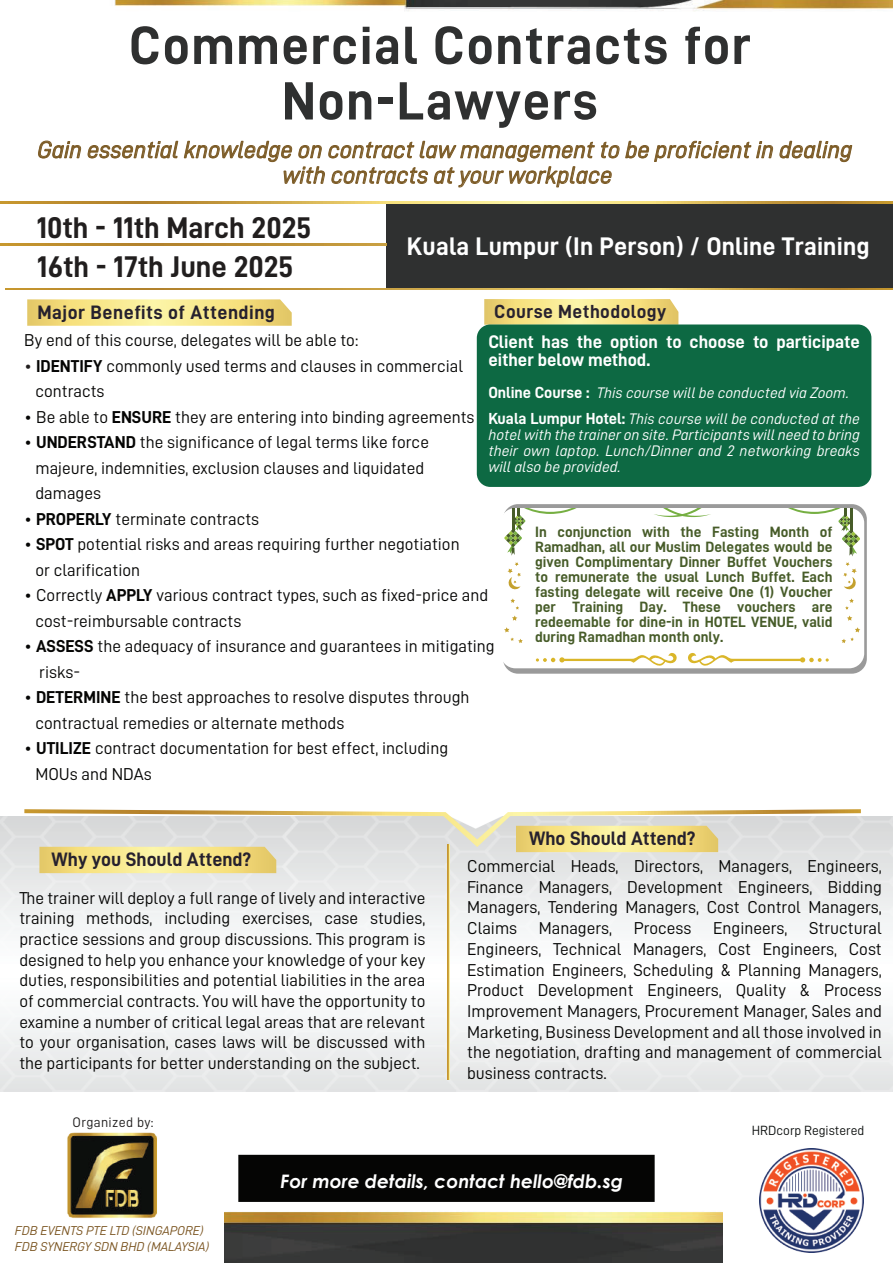
<style>
.page{position:relative;width:893px;height:1263px;background:#fff}
.page>*{position:absolute;margin:0;border:0;box-sizing:border-box;transform-origin:0 0}
.t1{font:54px/55.5px "D DIN Bold";letter-spacing:.025em;color:#2f3030;text-align:center}
.t2{font:30px "D DIN Bold";color:#211e1e}
.t3{font:25.5px "D DIN Bold";letter-spacing:.005em;color:#fff}
.t4{font:24px/25.5px "D DIN Italic";color:#7c5b26;text-align:center}
.t5{font:19.5px "D DIN Bold";color:#26212e}
.t6{font:19.5px "D DIN Bold";letter-spacing:.025em;color:#26212e}
.t7{font:18.9px "D DIN Bold";letter-spacing:.025em;color:#28222f}
.t8{font:italic 700 18.6px "Century Gothic";color:#fff}
.t9{font:18.3px/17.5px "D DIN Bold";color:#fff}
.t10{font:17.25px/20.7px "D DIN";color:#050504}
.t11{font:15.3px/16px "D DIN Italic";color:#fff}
.t12{font:15px/15px "D DIN Bold";color:#475c29;text-align:justify}
.t13{font:13.95px "D DIN";letter-spacing:.025em;color:#201e1e}
.t14{font:13.35px "D DIN";color:#0e1110}
.t15{font:12.9px/15.5px "D DIN Italic";color:#7a5420}
.s1{font-family:"D DIN Bold";font-size:16.05px}
.s2{color:#211e1e}
.s3{font-family:"D DIN Bold"}
</style>
<div class="page">
<img style="left:1px;top:0;width:892px;height:1263px">
<svg style="left:27px;top:299px;width:265px;height:27px;background:#f5e28a"></svg>
<svg style="left:38px;top:140px;width:43px;height:19px"></svg>
<svg style="left:779px;top:141px;width:74px;height:21px"></svg>
<svg style="left:87px;top:141px;width:686px;height:47px"></svg>
<img style="left:1px;top:816px;width:892px;height:276px">
<hr style="left:448px;top:845px;width:1px;height:234px;background:#cda445">
<svg style="left:24px;top:809px;width:837px;height:64px;background:#e4dec5"></svg>
<div style="left:1px;top:1210px;width:223px;height:53px;background:#fff"></div>
<div style="left:723px;top:1210px;width:170px;height:53px;background:#fff"></div>
<img style="left:49px;top:1113px;width:126px;height:105px">
<img style="left:759px;top:1148px;width:105px;height:105px">
<svg style="left:484px;top:299px;width:194px;height:26px;background:#f4e188"></svg>
<div style="left:477px;top:324px;width:394px;height:163px;background:#0d6943;border-radius:14px"></div>
<svg style="left:1px;top:202px;width:892px;height:2px;background:#d7b55a"></svg>
<div style="left:386px;top:205px;width:507px;height:83px;background:#2f3030"></div>
<svg style="left:5px;top:288px;width:888px;height:2px;background:#caa245"></svg>
<svg style="left:1px;top:244px;width:385px;height:1px"></svg>
<svg style="left:503px;top:504px;width:364px;height:170px;background:#a2a2a2"></svg>
<div style="left:500px;top:508px;width:364px;height:160px;background:#fff;border-radius:15px"></div>
<svg style="left:510px;top:598px;width:9px;height:23px"></svg>
<svg style="left:504px;top:627px;width:19px;height:16px"></svg>
<svg style="left:507px;top:562px;width:14px;height:28px"></svg>
<svg style="left:845px;top:598px;width:9px;height:23px"></svg>
<svg style="left:842px;top:627px;width:18px;height:16px"></svg>
<svg style="left:843px;top:562px;width:14px;height:28px"></svg>
<svg style="left:502px;top:508px;width:75px;height:48px"></svg>
<svg style="left:788px;top:508px;width:83px;height:48px"></svg>
<svg style="left:654px;top:508px;width:57px;height:9px"></svg>
<svg style="left:536px;top:652px;width:293px;height:14px"></svg>
<div style="left:238px;top:1155px;width:417px;height:47px;background:#050504"></div>
<h1 class="t1" style="left:129px;top:17px;width:624px">Commercial Contracts for<br>Non-Lawyers</h1>
<h3 class="t4" style="left:37px;top:136px;width:816px">Gain essential knowledge on contract law management to be proficient in dealing with contracts at your workplace</h3>
<h2 class="t2" style="left:37px;top:211px;width:276px">10th - 11th March 2025</h2>
<h2 class="t2" style="left:37px;top:250px;width:258px">16th - 17th June 2025</h2>
<h3 class="t3" style="left:407px;top:232px;width:464px">Kuala Lumpur (In Person) / Online Training</h3>
<p class="t7" style="left:494px;top:301px;width:173px">Course Methodology</p>
<p class="t9" style="left:488px;top:333px;width:373px">Client has the option to choose to participate either below method.</p>
<p class="t11" style="left:488px;top:379px;width:373px;line-height:26.2px"><span class="s1">Online Course :</span> This course will be conducted via Zoom.<br><span class="s1">Kuala Lumpur Hotel:</span> This course will be conducted at the</p>
<p class="t11" style="left:488px;top:427px;width:373px;text-align:justify">hotel with the trainer on site. Participants will need to bring their own laptop. Lunch/Dinner and 2 networking breaks will also be provided.</p>
<p class="t6" style="left:37px;top:302px;width:239px">Major Benefits of Attending</p>
<p class="t10" style="left:24px;top:330px;width:336px">By end of this course, delegates will be able to:</p>
<p class="t10" style="left:35px;top:353px;width:429px;line-height:25.5px;text-indent:-11px"><span class="s2">•</span> <span class="s3">IDENTIFY</span> commonly used terms and clauses in commercial contracts</p>
<p class="t10" style="left:24px;top:406px;width:452px">• Be able to <span class="s3">ENSURE</span> they are entering into binding agreements</p>
<p class="t10" style="left:35px;top:429px;width:395px;line-height:25.5px;text-indent:-11px">• <span class="s3">UNDERSTAND</span> the significance of legal terms like force majeure, indemnities, exclusion clauses and liquidated damages</p>
<p class="t10" style="left:24px;top:508px;width:236px">• <span class="s3">PROPERLY</span> terminate contracts</p>
<p class="t10" style="left:35px;top:531px;width:426px;line-height:25.5px;text-indent:-11px">• <span class="s3">SPOT</span> potential risks and areas requiring further negotiation or clarification</p>
<p class="t10" style="left:35px;top:582px;width:454px;line-height:25.5px;text-indent:-11px">• Correctly <span class="s3">APPLY</span> various contract types, such as fixed-price and cost-reimbursable contracts</p>
<p class="t10" style="left:39px;top:633px;width:457px;line-height:25.5px;text-indent:-15px">• <span class="s3">ASSESS</span> the adequacy of insurance and guarantees in mitigating risks-</p>
<p class="t10" style="left:35px;top:684px;width:436px;line-height:25.5px;text-indent:-11px">• <span class="s3">DETERMINE</span> the best approaches to resolve disputes through contractual remedies or alternate methods</p>
<p class="t10" style="left:35px;top:735px;width:414px;line-height:25.5px;text-indent:-11px">• <span class="s3">UTILIZE</span> contract documentation for best effect, including<br>MOUs and NDAs</p>
<p class="t12" style="left:535px;top:524px;width:299px">In conjunction with the Fasting Month of Ramadhan, all our Muslim Delegates would be given Complimentary Dinner Buffet Vouchers to remunerate the usual Lunch Buffet. Each fasting delegate will receive One (1) Voucher per Training Day. These vouchers are redeemable for dine-in in HOTEL VENUE, valid during Ramadhan month only.</p>
<p class="t5" style="left:52px;top:849px;width:201px">Why you Should Attend?</p>
<p class="t10" style="left:19px;top:887px;width:408px;text-align:justify">The trainer will deploy a full range of lively and interactive training methods, including exercises, case studies, practice sessions and group discussions. This program is designed to help you enhance your knowledge of your key duties, responsibilities and potential liabilities in the area of commercial contracts. You will have the opportunity to examine a number of critical legal areas that are relevant to your organisation, cases laws will be discussed with the participants for better understanding on the subject.</p>
<p class="t13" style="left:73px;top:1115px;width:82px">Organized by:</p>
<p class="t5" style="left:529px;top:828px;width:168px">Who Should Attend?</p>
<p class="t10" style="left:467px;top:855px;width:416px;text-align:justify">Commercial Heads, Directors, Managers, Engineers, Finance Managers, Development Engineers, Bidding Managers, Tendering Managers, Cost Control Managers, Claims</p>
<p class="t10" style="left:467px;top:917px;width:416px;text-align:justify;text-indent:342px">Structural Engineers, Technical Managers, Cost Engineers, Cost Estimation Engineers, Scheduling &amp; Planning Managers, Product Development Engineers, Quality &amp; Process Improvement Managers, Procurement Manager, Sales and Marketing, Business Development and all those involved in the negotiation, drafting and management of commercial business contracts.</p>
<p class="t10" style="left:539px;top:917px;width:75px">Managers,</p>
<p class="t10" style="left:634px;top:917px;width:59px">Process</p>
<p class="t10" style="left:713px;top:917px;width:76px">Engineers,</p>
<p class="t14" style="left:752px;top:1123px;width:114px">HRDcorp Registered</p>
<p class="t15" style="left:15px;top:1223px;width:196px">FDB EVENTS PTE LTD (SINGAPORE)<br>FDB SYNERGY SDN BHD (MALAYSIA)</p>
<p class="t8" style="left:280px;top:1167px;width:344px">For more details, contact hello@fdb.sg</p>
</div>
